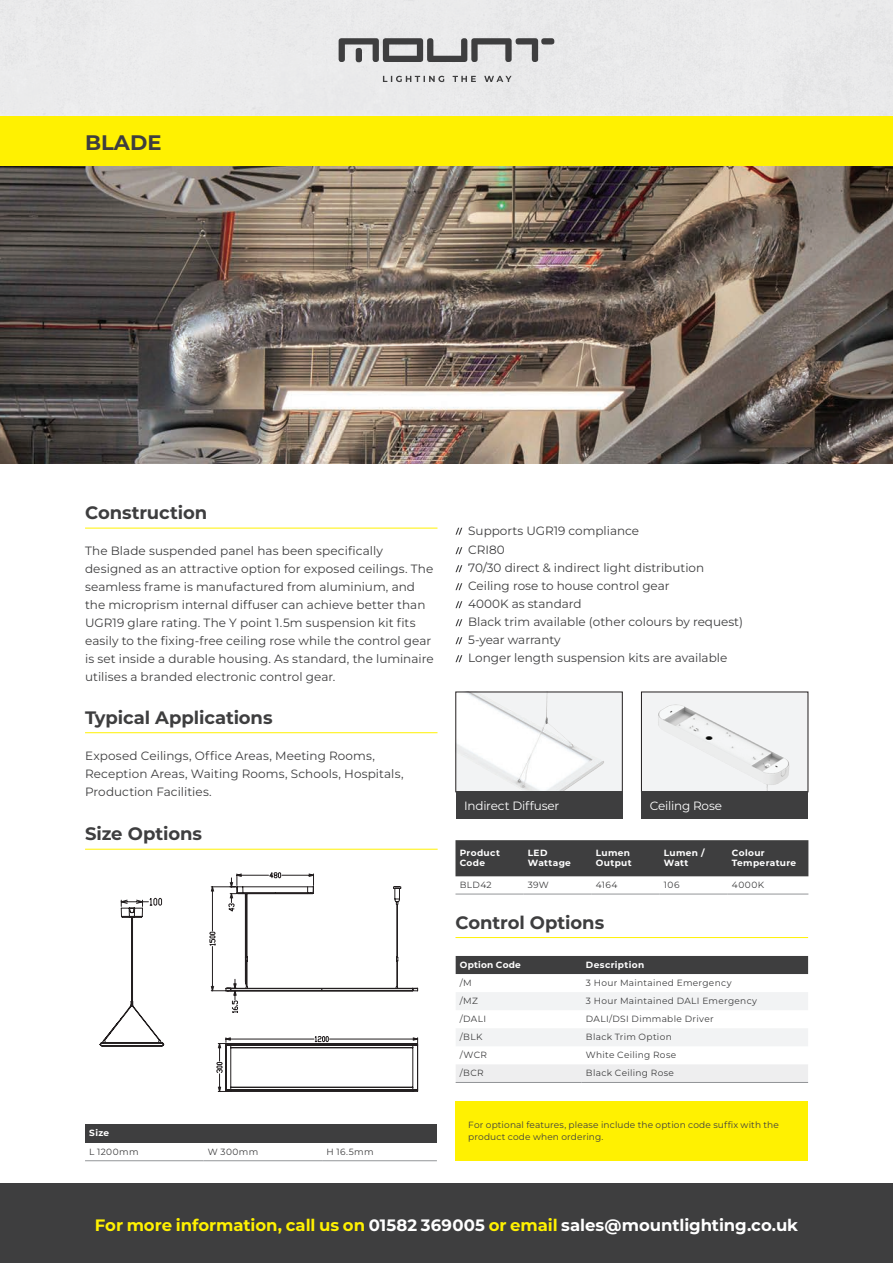
<style>
.page{position:relative;width:893px;height:1263px;background:#fff}
.page>*{position:absolute;margin:0;border:0;box-sizing:border-box;transform-origin:0 0}
.t1{font:700 21px "Montserrat";color:#3e3e3f}
.t2{font:700 18px "Montserrat";letter-spacing:-.005em;color:#3e3e3f}
.t3{font:700 16.5px "Montserrat";letter-spacing:-.005em;color:#fff}
.t4{font:100 12px/18px "Montserrat";color:#3e3e3f}
.t5{font:12px "Montserrat";letter-spacing:-.015em;color:#fff}
.t6{font:100 9px/12px "Montserrat";letter-spacing:.03em;color:#3e3e3f}
.t7{font:700 9px/10.5px "Montserrat";letter-spacing:.035em;color:#fff}
.s1{color:#fff101}
</style>
<div class="page">
<div style="left:0;top:116px;width:893px;height:50px;background:#fff101"></div>
<img style="left:0;top:167px;width:893px;height:296px">
<svg style="left:455px;top:528px;width:7px;height:7px"></svg>
<svg style="left:455px;top:547px;width:7px;height:7px"></svg>
<svg style="left:455px;top:565px;width:7px;height:7px"></svg>
<svg style="left:455px;top:583px;width:7px;height:7px"></svg>
<svg style="left:455px;top:601px;width:7px;height:7px"></svg>
<svg style="left:455px;top:619px;width:7px;height:7px"></svg>
<svg style="left:455px;top:637px;width:7px;height:7px"></svg>
<svg style="left:455px;top:655px;width:7px;height:7px"></svg>
<hr style="left:85px;top:528px;width:352px;height:1px;background:#fff101">
<hr style="left:85px;top:732px;width:352px;height:1px;background:#fff101">
<div style="left:455px;top:840px;width:353px;height:36px;background:#3e3e3f"></div>
<hr style="left:455px;top:894px;width:68px;height:1px;background:#939598">
<hr style="left:523px;top:894px;width:69px;height:1px;background:#939598">
<hr style="left:592px;top:894px;width:68px;height:1px;background:#939598">
<hr style="left:660px;top:894px;width:68px;height:1px;background:#939598">
<hr style="left:728px;top:894px;width:80px;height:1px;background:#939598">
<hr style="left:455px;top:937px;width:353px;height:1px;background:#fff101">
<div style="left:456px;top:956px;width:352px;height:18px;background:#3e3e3f"></div>
<svg style="left:456px;top:992px;width:352px;height:54px"></svg>
<div style="left:456px;top:1064px;width:352px;height:18px;background:#eeeeef"></div>
<hr style="left:456px;top:1082px;width:126px;height:1px;background:#939598">
<hr style="left:582px;top:1082px;width:226px;height:1px;background:#939598">
<div style="left:455px;top:1101px;width:353px;height:60px;background:#fff101"></div>
<img style="left:458px;top:694px;width:162px;height:96px">
<div style="left:456px;top:692px;width:166px;height:100px;border:1px solid #231f20"></div>
<img style="left:643px;top:694px;width:163px;height:96px">
<div style="left:641px;top:692px;width:167px;height:100px;border:1px solid #231f20"></div>
<div style="left:456px;top:792px;width:166px;height:27px;background:#3e3e3f"></div>
<div style="left:641px;top:792px;width:167px;height:27px;background:#3e3e3f"></div>
<hr style="left:85px;top:849px;width:353px;height:1px;background:#fff101">
<div style="left:85px;top:1124px;width:352px;height:19px;background:#3e3e3f"></div>
<hr style="left:85px;top:1160px;width:119px;height:1px;background:#939598">
<hr style="left:204px;top:1160px;width:118px;height:1px;background:#939598">
<hr style="left:322px;top:1160px;width:115px;height:1px;background:#939598">
<svg style="left:100px;top:897px;width:64px;height:149px"></svg>
<svg style="left:209px;top:872px;width:210px;height:220px"></svg>
<svg style="left:383px;top:76px;width:129px;height:6px"></svg>
<svg style="left:339px;top:38px;width:215px;height:24px"></svg>
<div style="left:0;top:1183px;width:893px;height:80px;background:#3e3e3f"></div>
<h1 class="t1" style="left:85px;top:133px;width:78px">BLADE</h1>
<h2 class="t2" style="left:85px;top:504px;width:124px">Construction</h2>
<p class="t4" style="left:85px;top:542px;width:350px">The Blade suspended panel has been specifically designed as an attractive option for exposed ceilings. The seamless frame is manufactured from aluminium, and the microprism internal diffuser can achieve better than UGR19 glare rating. The Y point 1.5m suspension kit fits easily to the fixing-free ceiling rose while the control gear is set inside a durable housing. As standard, the luminaire utilises a branded electronic control gear.</p>
<h2 class="t2" style="left:85px;top:709px;width:189px">Typical Applications</h2>
<p class="t4" style="left:85px;top:746px;width:320px">Exposed Ceilings, Office Areas, Meeting Rooms,<br>Reception Areas, Waiting Rooms, Schools, Hospitals,<br>Production Facilities.</p>
<h2 class="t2" style="left:85px;top:825px;width:118px">Size Options</h2>
<p class="t7" style="left:89px;top:1128px;width:22px">Size</p>
<p class="t6" style="left:89px;top:1146px;width:51px">L 1200mm</p>
<p class="t6" style="left:208px;top:1146px;width:52px">W 300mm</p>
<p class="t6" style="left:326px;top:1145px;width:49px">H 16.5mm</p>
<p class="t4" style="left:468px;top:521px;width:172px;line-height:19.5px">Supports UGR19 compliance<br>CRI80</p>
<p class="t4" style="left:468px;top:559px;width:276px">70/30 direct &amp; indirect light distribution Ceiling rose to house control gear<br>4000K as standard<br>Black trim available (other colours by request)<br>5-year warranty<br>Longer length suspension kits are available</p>
<p class="t5" style="left:464px;top:801px;width:97px">Indirect Diffuser</p>
<p class="t5" style="left:650px;top:801px;width:74px">Ceiling Rose</p>
<p class="t7" style="left:460px;top:848px;width:42px">Product<br>Code</p>
<p class="t7" style="left:528px;top:848px;width:45px">LED<br>Wattage</p>
<p class="t7" style="left:596px;top:848px;width:37px">Lumen<br>Output</p>
<p class="t7" style="left:664px;top:848px;width:42px">Lumen /<br>Watt</p>
<p class="t7" style="left:732px;top:848px;width:66px">Colour<br>Temperature</p>
<p class="t6" style="left:460px;top:879px;width:33px">BLD42</p>
<p class="t6" style="left:528px;top:879px;width:23px">39W</p>
<p class="t6" style="left:596px;top:879px;width:23px">4164</p>
<p class="t6" style="left:664px;top:879px;width:17px">106</p>
<p class="t6" style="left:732px;top:879px;width:34px">4000K</p>
<h2 class="t2" style="left:455px;top:913px;width:150px">Control Options</h2>
<p class="t7" style="left:460px;top:960px;width:62px">Option Code</p>
<p class="t7" style="left:586px;top:960px;width:60px">Description</p>
<p class="t6" style="left:460px;top:977px;width:13px">/M</p>
<p class="t6" style="left:586px;top:976px;width:147px">3 Hour Maintained Emergency</p>
<p class="t6" style="left:460px;top:995px;width:20px">/MZ</p>
<p class="t6" style="left:586px;top:994px;width:173px">3 Hour Maintained DALI Emergency</p>
<p class="t6" style="left:460px;top:1013px;width:28px">/DALI</p>
<p class="t6" style="left:586px;top:1013px;width:129px">DALI/DSI Dimmable Driver</p>
<p class="t6" style="left:460px;top:1031px;width:24px">/BLK</p>
<p class="t6" style="left:586px;top:1031px;width:87px">Black Trim Option</p>
<p class="t6" style="left:460px;top:1049px;width:29px">/WCR</p>
<p class="t6" style="left:586px;top:1049px;width:92px">White Ceiling Rose</p>
<p class="t6" style="left:460px;top:1067px;width:25px">/BCR</p>
<p class="t6" style="left:586px;top:1067px;width:90px">Black Ceiling Rose</p>
<p class="t6" style="left:468px;top:1119px;width:312px">For optional features, please include the option code suffix with the product code when ordering.</p>
<h3 class="t3" style="left:95px;top:1218px;width:705px"><span class="s1">For more information, call us on</span> 01582 369005 <span class="s1">or email</span> sales@mountlighting.co.uk</h3>
</div>
